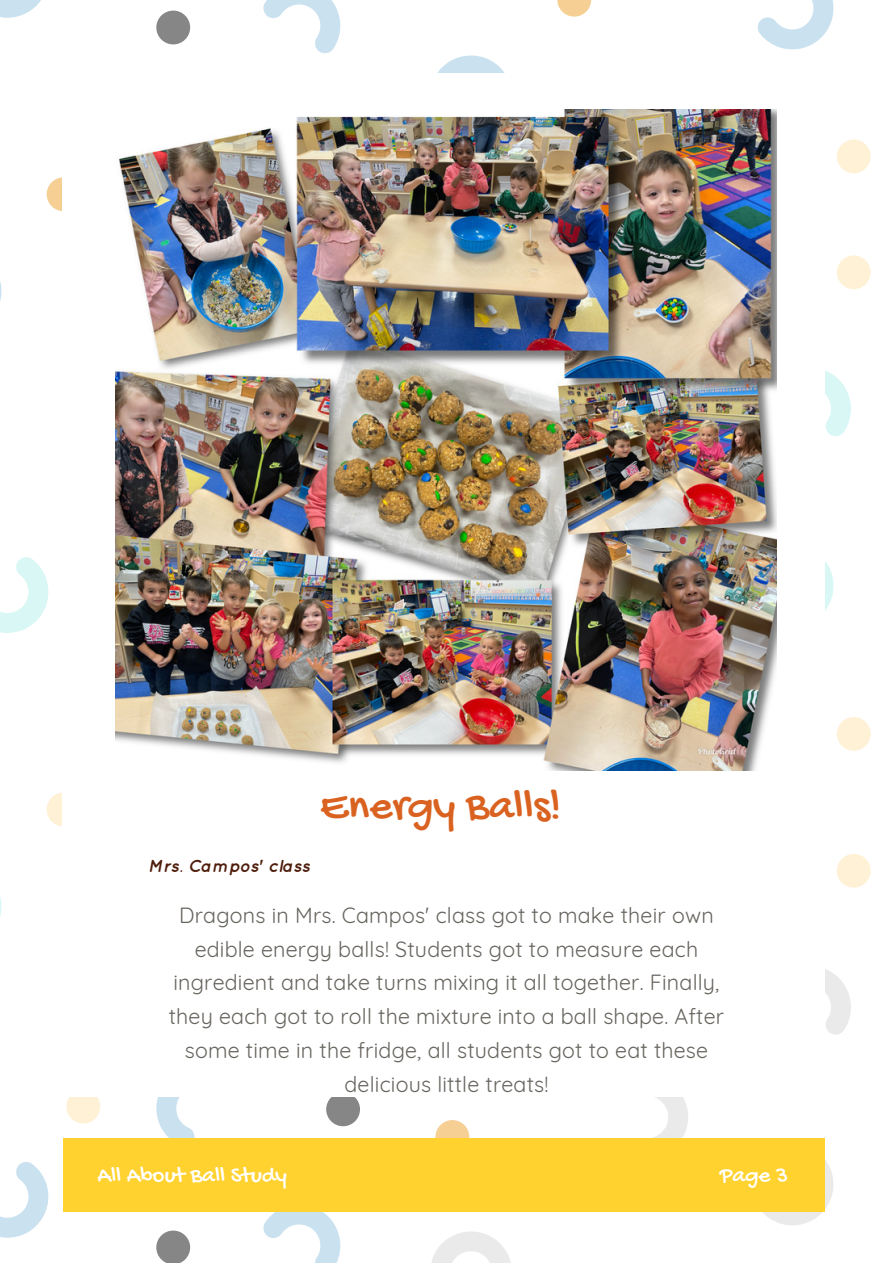
<style>
.page{position:relative;width:893px;height:1264px;background:#fff}
.page>*{position:absolute;margin:0;border:0;box-sizing:border-box;transform-origin:0 0}
.t1{font:44.7px "Gochi Hand";color:#da6220}
.t2{font:23.1px "Gochi Hand";color:#fff}
.t3{font:21.45px/33.8px "Quicksand";letter-spacing:.01em;color:#67645e;text-align:center}
.t4{font:italic 700 17.4px "Quicksand";color:#4f1e0c}
</style>
<div class="page">
<div style="left:47px;top:792px;width:33px;height:34px;background:linear-gradient(to bottom,#fff2d8,#fff1d5);border-radius:50%"></div>
<svg style="left:0;top:557px;width:49px;height:76px"></svg>
<svg style="left:0;top:897px;width:2px;height:19px"></svg>
<div style="left:836px;top:717px;width:34px;height:33px;background:#fff1d6;border-radius:50%"></div>
<div style="left:836px;top:255px;width:34px;height:34px;background:#fff1d6;border-radius:50%"></div>
<svg style="left:825px;top:561px;width:9px;height:49px"></svg>
<svg style="left:825px;top:370px;width:26px;height:66px"></svg>
<div style="left:435px;top:1120px;width:34px;height:33px;background:#f5cf94;border-radius:50%"></div>
<div style="left:836px;top:853px;width:34px;height:34px;background:#fff1d6;border-radius:50%"></div>
<svg style="left:756px;top:1153px;width:77px;height:72px"></svg>
<svg style="left:825px;top:969px;width:26px;height:66px"></svg>
<svg style="left:652px;top:1097px;width:36px;height:41px"></svg>
<svg style="left:432px;top:1231px;width:79px;height:31px"></svg>
<div style="left:66px;top:1089px;width:34px;height:34px;background:#fff1d6;border-radius:50%"></div>
<svg style="left:156px;top:1230px;width:34px;height:32px"></svg>
<div style="left:326px;top:1092px;width:34px;height:34px;background:#868686;border-radius:50%"></div>
<svg style="left:0;top:1162px;width:49px;height:75px"></svg>
<svg style="left:262px;top:1211px;width:79px;height:51px"></svg>
<svg style="left:156px;top:1097px;width:39px;height:41px"></svg>
<svg style="left:47px;top:177px;width:33px;height:34px"></svg>
<div style="left:156px;top:11px;width:34px;height:33px;background:#868686;border-radius:50%"></div>
<svg style="left:0;top:0;width:41px;height:18px"></svg>
<svg style="left:263px;top:0;width:78px;height:54px"></svg>
<svg style="left:0;top:281px;width:2px;height:20px"></svg>
<svg style="left:557px;top:0;width:34px;height:17px"></svg>
<div style="left:836px;top:139px;width:34px;height:34px;background:#fff1d6;border-radius:50%"></div>
<svg style="left:757px;top:0;width:77px;height:50px"></svg>
<svg style="left:437px;top:55px;width:68px;height:18px"></svg>
<div style="left:777px;top:1138px;width:47px;height:73px;background:#ffd230"></div>
<div style="left:110px;top:1138px;width:667px;height:73px;background:#ffd230"></div>
<div style="left:63px;top:1138px;width:47px;height:73px;background:#ffd230"></div>
<div style="left:63px;top:141px;width:761px;height:896px;background:#fff"></div>
<div style="left:63px;top:1037px;width:761px;height:59px;background:#fff"></div>
<img style="left:115px;top:109px;width:661px;height:661px">
<h1 class="t1" style="left:320px;top:782px;width:242px">Energy Balls!</h1>
<p class="t4" style="left:148px;top:856px;width:164px">Mrs. Campos' class</p>
<p class="t3" style="left:169px;top:898px;width:557px">Dragons in Mrs. Campos' class got to make their own edible energy balls! Students got to measure each ingredient and take turns mixing it all together. Finally, they each got to roll the mixture into a ball shape. After some time in the fridge, all students got to eat these delicious little treats!</p>
<p class="t2" style="left:97px;top:1163px;width:191px">All About Ball Study</p>
<p class="t2" style="left:719px;top:1163px;width:70px">Page 3</p>
</div>
